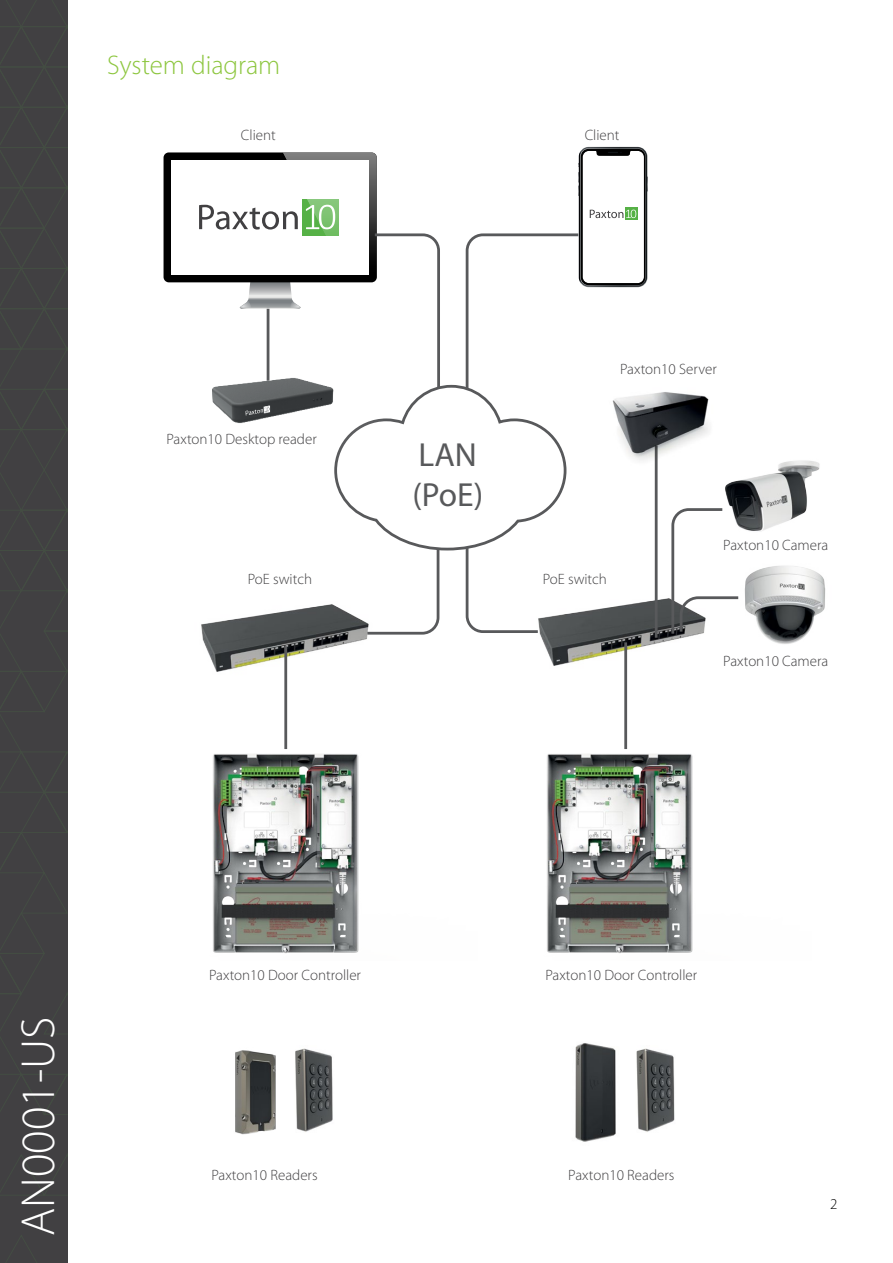
<style>
.page{position:relative;width:893px;height:1263px;background:#fff}
.page>*{position:absolute;margin:0;border:0;box-sizing:border-box;transform-origin:0 0}
.t1{font:300 48px "Myriad Pro";color:#fff}
.t2{font:33.45px/40.2px "Myriad Pro";color:#58595b}
.t3{font:300 27px "Myriad Pro";color:#8dc63f}
.t4{font:300 15px "Myriad Pro";color:#414042}
.t5{font:300 15px "Myriad Pro";color:#000}
</style>
<div class="page">
<div style="left:0;top:0;width:67px;height:1263px;background:#414042"></div>
<svg style="left:6px;top:1235px;width:31px;height:28px"></svg>
<svg style="left:0;top:0;width:67px;height:1196px"></svg>
<img style="left:575px;top:1043px;width:100px;height:99px">
<div style="left:164px;top:152px;width:213px;height:130px;background:#000;border-radius:5px"></div>
<img style="left:202px;top:636px;width:166px;height:67px">
<img style="left:541px;top:531px;width:127px;height:167px">
<img style="left:725px;top:460px;width:95px;height:71px">
<hr style="left:655px;top:446px;width:3px;height:192px;background:#58595b">
<img style="left:648px;top:392px;width:61px;height:80px">
<img style="left:668px;top:566px;width:158px;height:78px">
<svg style="left:670px;top:507px;width:71px;height:129px"></svg>
<img style="left:213px;top:745px;width:146px;height:208px">
<img style="left:547px;top:745px;width:146px;height:208px">
<svg style="left:171px;top:147px;width:477px;height:489px"></svg>
<hr style="left:624px;top:642px;width:3px;height:107px;background:#58595b">
<hr style="left:284px;top:646px;width:3px;height:103px;background:#58595b">
<img style="left:171px;top:334px;width:211px;height:123px">
<img style="left:235px;top:1048px;width:98px;height:87px">
<h3 class="t3" style="left:107px;top:49px;width:175px">System diagram</h3>
<p class="t4" style="left:241px;top:126px;width:36px">Client</p>
<p class="t4" style="left:166px;top:430px;width:152px">Paxton10 Desktop reader</p>
<h2 class="t2" style="left:412px;top:434px;width:72px">LAN (PoE)</h2>
<p class="t4" style="left:585px;top:126px;width:36px">Client</p>
<p class="t4" style="left:620px;top:360px;width:98px">Paxton10 Server</p>
<p class="t4" style="left:723px;top:536px;width:107px">Paxton10 Camera</p>
<p class="t4" style="left:248px;top:570px;width:66px">PoE switch</p>
<p class="t4" style="left:543px;top:570px;width:66px">PoE switch</p>
<p class="t4" style="left:723px;top:652px;width:107px">Paxton10 Camera</p>
<h1 class="t1" style="left:9px;top:1236px;width:221px;rotate:-90deg">AN0001-US</h1>
<p class="t4" style="left:209px;top:965px;width:153px">Paxton10 Door Controller</p>
<p class="t4" style="left:545px;top:965px;width:153px">Paxton10 Door Controller</p>
<p class="t4" style="left:211px;top:1166px;width:108px">Paxton10 Readers</p>
<p class="t4" style="left:568px;top:1166px;width:108px">Paxton10 Readers</p>
<p class="t5" style="left:830px;top:1195px;width:9px">2</p>
</div>
